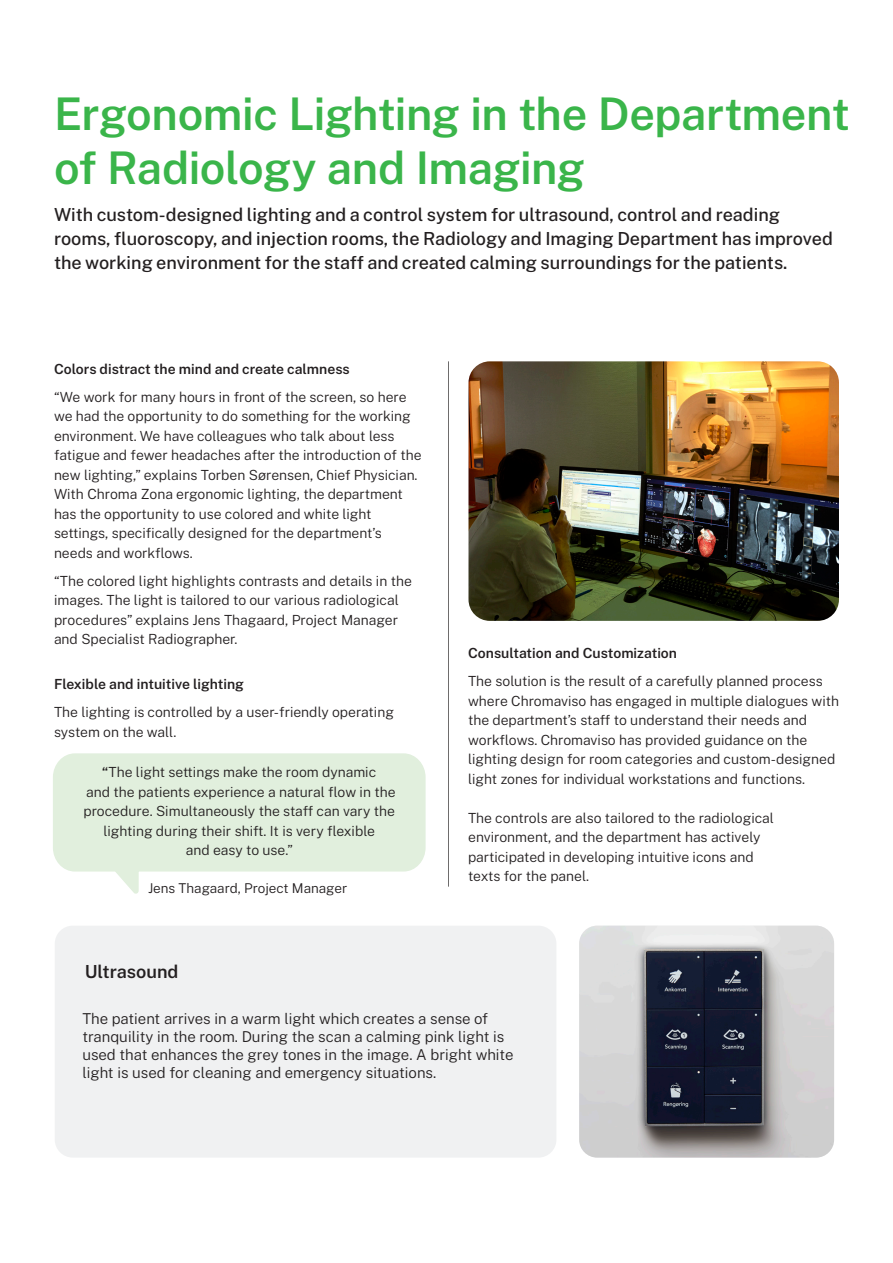
<style>
.page{position:relative;width:893px;height:1263px;background:#fff}
.page>*{position:absolute;margin:0;border:0;box-sizing:border-box;transform-origin:0 0}
.t1{font:600 45px/54px "Public Sans";letter-spacing:-.01em;color:#3ab54a}
.Brødtekst{font:500 18px "Public Sans";color:#231f20}
.t2{font:600 18px "Public Sans";color:#231f20}
.t3{font:300 15px "Public Sans";color:#231f20}
.t4{font:300 13.95px/19.5px "Public Sans";color:#231f20}
.t5{font:600 13.95px "Public Sans";color:#231f20}
.t6{font:300 13.5px "Public Sans";color:#231f20}
.s1{font-weight:600}
</style>
<div class="page">
<hr style="left:448px;top:361px;width:1px;height:526px;background:#231f20">
<svg style="left:53px;top:753px;width:373px;height:141px"></svg>
<div style="left:55px;top:926px;width:501px;height:231px;background:#f0f1f2;border-radius:18px"></div>
<img style="left:468px;top:361px;width:371px;height:260px">
<img style="left:579px;top:926px;width:255px;height:231px">
<p class="t1" style="left:54px;top:85px;width:797px">Ergonomic Lighting in the Department of Radiology and Imaging</p>
<p class="Brødtekst" style="left:54px;top:203px;width:728px">With custom-designed lighting and a control system for ultrasound, control and reading</p>
<p class="Brødtekst" style="left:54px;top:227px;width:780px">rooms, fluoroscopy, and injection rooms, the Radiology and Imaging Department has improved</p>
<p class="Brødtekst" style="left:54px;top:251px;width:735px">the working environment for the staff and created calming surroundings for the patients.</p>
<p class="t5" style="left:54px;top:360px;width:297px">Colors distract the mind and create calmness</p>
<p class="t4" style="left:54px;top:387px;width:369px">“We work for many hours in front of the screen, so here we had the opportunity to do something for the working environment. We have colleagues who talk about less fatigue and fewer headaches after the introduction of the new lighting,” explains Torben Sørensen, Chief Physician.</p>
<p class="t4" style="left:54px;top:484px;width:350px">With Chroma Zona ergonomic lighting, the department has the opportunity to use colored and white light settings, specifically designed for the department’s needs and workflows.</p>
<p class="t4" style="left:54px;top:571px;width:360px">“The colored light highlights contrasts and details in the</p>
<p class="t4" style="left:54px;top:590px;width:346px">images. The light is tailored to our various radiological</p>
<p class="t4" style="left:54px;top:610px;width:346px">procedures” explains Jens Thagaard, Project Manager and Specialist Radiographer.</p>
<p class="t5" style="left:54px;top:675px;width:191px">Flexible and intuitive lighting</p>
<p class="t4" style="left:54px;top:702px;width:341px">The lighting is controlled by a user-friendly operating</p>
<p class="t4" style="left:54px;top:722px;width:124px">system on the wall.</p>
<p class="t4" style="left:102px;top:762px;width:275px"><span class="s1">“</span>The light settings make the room dynamic</p>
<p class="t4" style="left:86px;top:782px;width:311px">and the patients experience a natural flow in the</p>
<p class="t4" style="left:83px;top:801px;width:313px;text-align:center">procedure. Simultaneously the staff can vary the lighting during their shift. It is very flexible</p>
<p class="t4" style="left:186px;top:840px;width:108px">and easy to use.”</p>
<p class="t6" style="left:148px;top:879px;width:201px">Jens Thagaard, Project Manager</p>
<p class="t5" style="left:468px;top:644px;width:210px">Consultation and Customization</p>
<p class="t4" style="left:468px;top:671px;width:356px">The solution is the result of a carefully planned process</p>
<p class="t4" style="left:468px;top:690px;width:372px">where Chromaviso has engaged in multiple dialogues with</p>
<p class="t4" style="left:468px;top:710px;width:340px">the department’s staff to understand their needs and</p>
<p class="t4" style="left:468px;top:729px;width:341px">workflows. Chromaviso has provided guidance on the</p>
<p class="t4" style="left:468px;top:749px;width:369px">lighting design for room categories and custom-designed</p>
<p class="t4" style="left:468px;top:768px;width:338px">light zones for individual workstations and functions.</p>
<p class="t4" style="left:468px;top:807px;width:307px">The controls are also tailored to the radiological environment, and the department has actively participated in developing intuitive icons and texts for the panel.</p>
<p class="t2" style="left:85px;top:960px;width:95px">Ultrasound</p>
<p class="t3" style="left:82px;top:1009px;width:407px">The patient arrives in a warm light which creates a sense of</p>
<p class="t3" style="left:82px;top:1027px;width:423px">tranquility in the room. During the scan a calming pink light is</p>
<p class="t3" style="left:82px;top:1045px;width:433px">used that enhances the grey tones in the image. A bright white</p>
<p class="t3" style="left:82px;top:1063px;width:355px">light is used for cleaning and emergency situations.</p>
</div>
